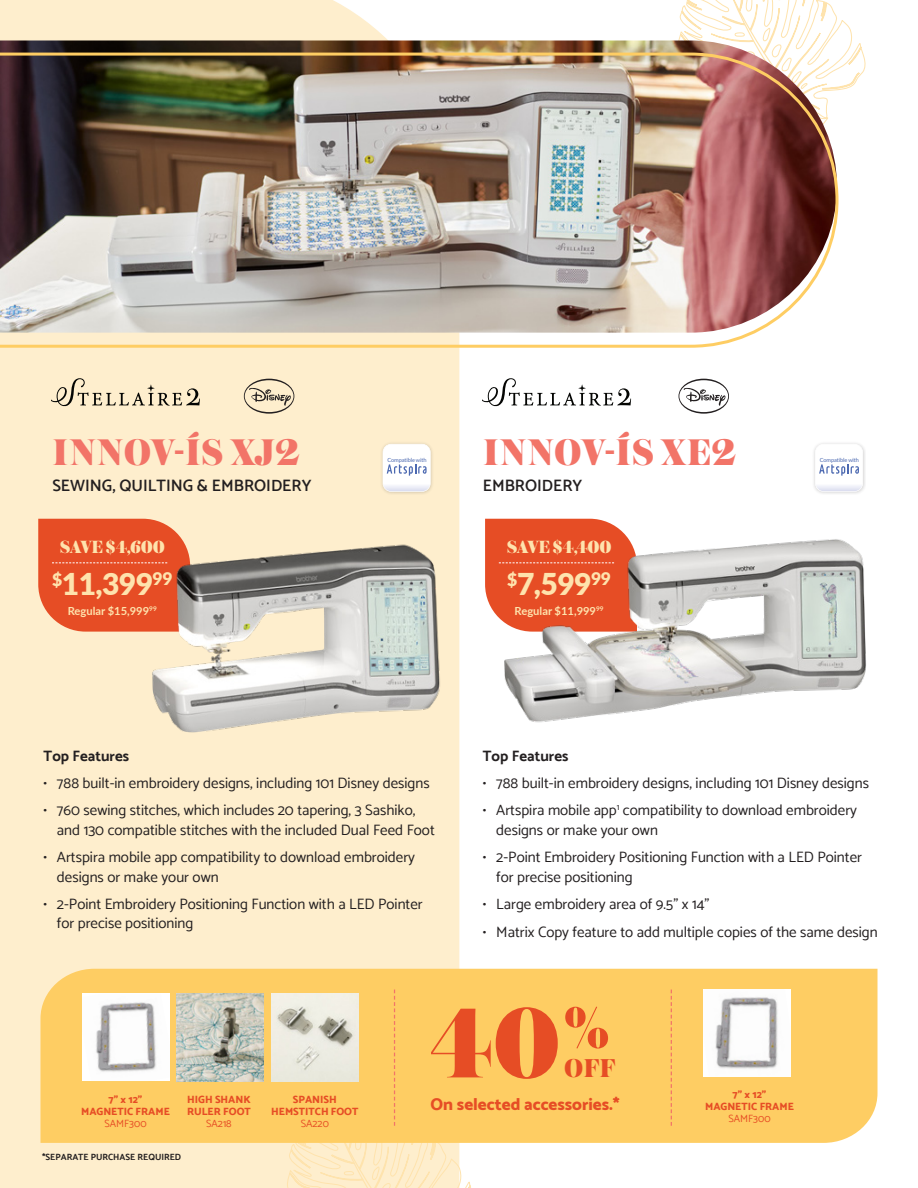
<style>
.page{position:relative;width:918px;height:1188px;background:#fff}
.page>*{position:absolute;margin:0;border:0;box-sizing:border-box;transform-origin:0 0}
.t1{font:900 104.85px "Austin";color:#e64d25}
.t2{font:900 39px "Austin";letter-spacing:.015em;color:#f27468}
.t3{font:900 30px "Lato";letter-spacing:-.02em;color:#fee3ad}
.t4{font:900 27.15px "Austin";color:#e64d25}
.t5{font:900 18.6px "Austin";letter-spacing:-.015em;color:#fee3ad}
.t6{font:800 16.95px "Catamaran";color:#e64d25}
.t7{font:600 16.5px "Catamaran";color:#231f20}
.t8{font:15px/19.5px "Catamaran";color:#231f20}
.t9{font:700 15px "Catamaran";color:#231f20}
.t10{font:700 11.1px "Lato";color:#fee3ad}
.t11{font:800 10.5px/12px "Catamaran";color:#e64d25;text-align:center}
.t12{font:10.5px "Catamaran";color:#e64d25}
.t13{font:700 9px "Catamaran";color:#231f20}
.t14{font:5.55px "Lato";letter-spacing:-.02em;color:#4c69b1}
</style>
<div class="page">
<div style="left:0;top:0;width:459px;height:1188px;background:#feeecd"></div>
<div style="left:265px;top:947px;width:199px;height:241px;background:#feeecd"></div>
<svg style="left:678px;top:0;width:188px;height:90px"></svg>
<img style="left:0;top:40px;width:837px;height:11px">
<img style="left:0;top:51px;width:840px;height:298px">
<div style="left:40px;top:969px;width:838px;height:174px;background:#fecd63"></div>
<svg style="left:244px;top:379px;width:50px;height:35px;background:#d4c6ac"></svg>
<svg style="left:679px;top:379px;width:50px;height:35px"></svg>
<svg style="left:52px;top:378px;width:148px;height:28px;background:#dacdb0"></svg>
<svg style="left:483px;top:378px;width:148px;height:28px"></svg>
<svg style="left:485px;top:519px;width:122px;height:97px"></svg>
<svg style="left:38px;top:519px;width:152px;height:113px;background:#e75932"></svg>
<img style="left:82px;top:994px;width:88px;height:87px">
<img style="left:176px;top:994px;width:88px;height:87px">
<img style="left:271px;top:994px;width:16px;height:87px">
<img style="left:703px;top:989px;width:88px;height:88px">
<img style="left:128px;top:526px;width:329px;height:231px">
<img style="left:497px;top:522px;width:369px;height:201px">
<svg style="left:287px;top:990px;width:195px;height:198px;background:#f8d78d"></svg>
<svg style="left:671px;top:990px;width:1px;height:136px"></svg>
<div style="left:379px;top:441px;width:55px;height:54px;background:#231f20;opacity:.2"></div>
<svg style="left:383px;top:444px;width:48px;height:48px"></svg>
<div style="left:812px;top:441px;width:54px;height:54px;background:#231f20;opacity:.2"></div>
<svg style="left:815px;top:444px;width:48px;height:48px"></svg>
<h2 class="t2" style="left:53px;top:423px;width:249px">INNOV-ÍS XJ2</h2>
<p class="t7" style="left:52px;top:476px;width:261px">SEWING, QUILTING &amp; EMBROIDERY</p>
<p class="t5" style="left:60px;top:533px;width:107px">SAVE $ 4,600</p>
<h3 class="t3" style="left:52px;top:562px;width:122px"><sup>$</sup>11,399<sup>99</sup></h3>
<p class="t10" style="left:68px;top:603px;width:91px">Regular $15,999<sup>99</sup></p>
<h2 class="t2" style="left:483px;top:423px;width:255px">INNOV-ÍS XE2</h2>
<p class="t7" style="left:483px;top:476px;width:101px">EMBROIDERY</p>
<p class="t14" style="left:387px;top:457px;width:41px">Compatible with</p>
<p class="t14" style="left:820px;top:457px;width:41px">Compatible with</p>
<p class="t5" style="left:507px;top:533px;width:106px">SAVE $ 4,400</p>
<h3 class="t3" style="left:507px;top:562px;width:105px"><sup>$</sup>7,599<sup>99</sup></h3>
<p class="t10" style="left:515px;top:603px;width:91px">Regular $11,999<sup>99</sup></p>
<p class="t9" style="left:43px;top:747px;width:87px">Top Features</p>
<p class="t8" style="left:43px;top:773px;width:388px">• 788 built-in embroidery designs, including 101 Disney designs</p>
<p class="t8" style="left:57px;top:801px;width:379px;text-indent:-14px">• 760 sewing stitches, which includes 20 tapering, 3 Sashiko, and 130 compatible stitches with the included Dual Feed Foot</p>
<p class="t8" style="left:57px;top:847px;width:360px;text-indent:-14px">• Artspira mobile app compatibility to download embroidery designs or make your own</p>
<p class="t8" style="left:57px;top:894px;width:367px;text-indent:-14px">• 2-Point Embroidery Positioning Function with a LED Pointer for precise positioning</p>
<p class="t9" style="left:483px;top:747px;width:87px">Top Features</p>
<p class="t8" style="left:483px;top:773px;width:388px">• 788 built-in embroidery designs, including 101 Disney designs</p>
<p class="t8" style="left:496px;top:801px;width:362px;text-indent:-13px">• Artspira mobile app<sup>1</sup> compatibility to download embroidery designs or make your own</p>
<p class="t8" style="left:496px;top:847px;width:367px;text-indent:-14px">• 2-Point Embroidery Positioning Function with a LED Pointer for precise positioning</p>
<p class="t8" style="left:483px;top:894px;width:228px">• Large embroidery area of 9.5” x 14”</p>
<p class="t8" style="left:483px;top:922px;width:396px">• Matrix Copy feature to add multiple copies of the same design</p>
<p class="t11" style="left:81px;top:1093px;width:90px">7” x 12”<br>MAGNETIC FRAME</p>
<p class="t12" style="left:104px;top:1117px;width:44px">SAMF300</p>
<p class="t11" style="left:187px;top:1093px;width:65px;text-align:left">HIGH SHANK<br>RULER FOOT</p>
<p class="t12" style="left:206px;top:1117px;width:27px">SA218</p>
<p class="t13" style="left:42px;top:1151px;width:141px">*SEPARATE PURCHASE REQUIRED</p>
<p class="t11" style="left:271px;top:1093px;width:89px">SPANISH<br>HEMSTITCH FOOT</p>
<p class="t12" style="left:301px;top:1117px;width:30px">SA220</p>
<h1 class="t1" style="left:431px;top:966px;width:180px">40<sup>%</sup></h1>
<h3 class="t4" style="left:564px;top:1049px;width:53px">OFF</h3>
<p class="t6" style="left:431px;top:1095px;width:191px">On selected accessories.*</p>
<p class="t11" style="left:705px;top:1089px;width:90px">7” x 12”<br>MAGNETIC FRAME</p>
<p class="t12" style="left:728px;top:1112px;width:44px">SAMF300</p>
</div>
